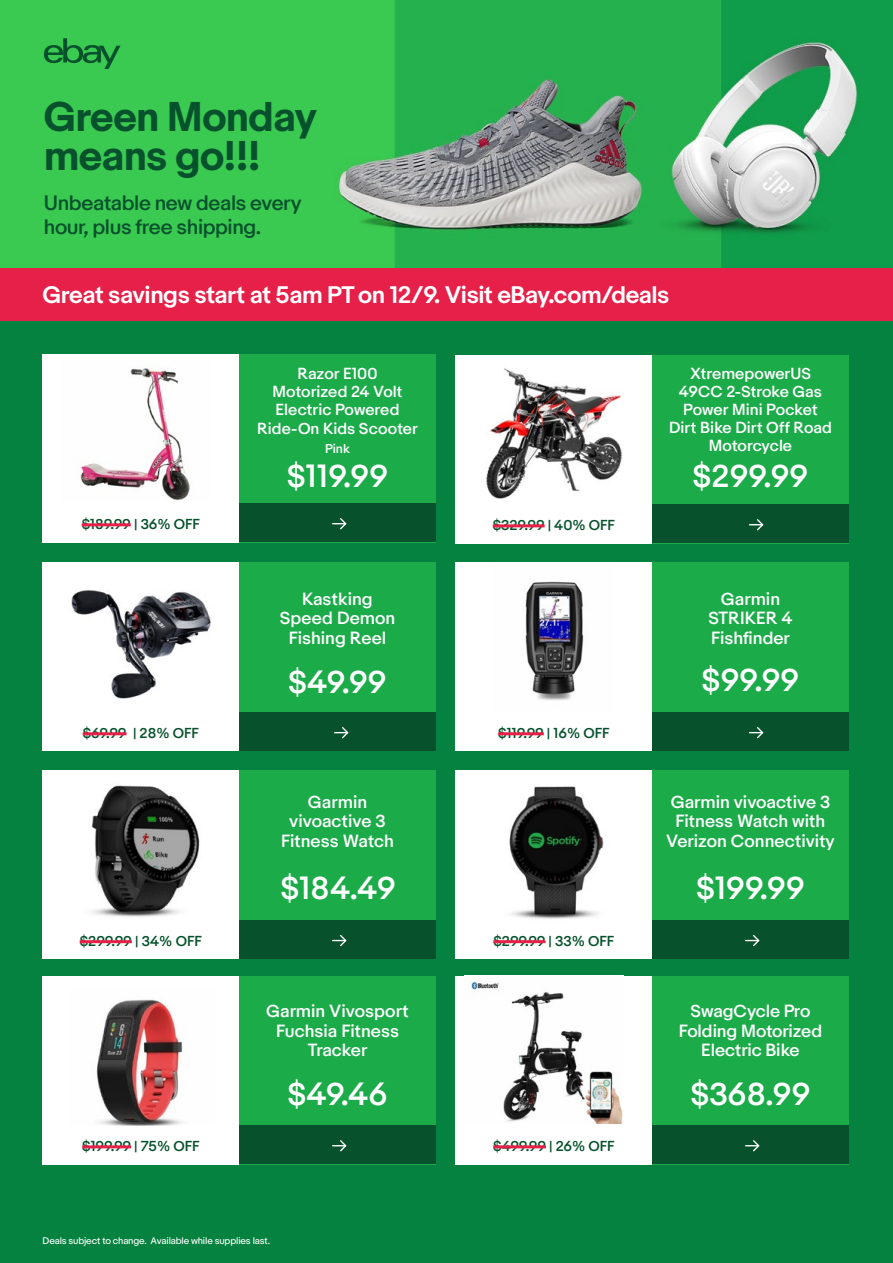
<style>
.page{position:relative;width:893px;height:1263px;background:#fff}
.page>*{position:absolute;margin:0;border:0;box-sizing:border-box;transform-origin:0 0}
.t1{font:700 39px/39px "Market Sans";letter-spacing:-.02em;color:#07522c}
.t2{font:500 30px "Market Sans";letter-spacing:-.015em;color:#fff}
.t3{font:600 22.5px "Market Sans";letter-spacing:-.02em;color:#fff}
.t4{font:500 19.5px/24px "Market Sans";letter-spacing:-.02em;color:#07522c}
.t5{font:500 16.5px/19.5px "Market Sans";color:#fff;text-align:center}
.t6{font:500 15px/18px "Market Sans";color:#fff;text-align:center}
.t7{font:500 13.5px "Market Sans";color:#07522c}
.t8{font:500 12px "Market Sans";color:#fff}
.t9{font:9px "Market Sans";letter-spacing:-.02em;color:#fff}
</style>
<div class="page">
<div style="left:0;top:279px;width:893px;height:984px;background:#05823f"></div>
<div style="left:0;top:268px;width:893px;height:53px;background:#e62048"></div>
<img style="left:0;top:0;width:893px;height:268px">
<svg style="left:44px;top:38px;width:76px;height:31px;background:#29a445"></svg>
<div style="left:239px;top:563px;width:197px;height:188px;background:#1bab49"></div>
<div style="left:239px;top:712px;width:197px;height:39px;background:#07522c"></div>
<svg style="left:335px;top:727px;width:13px;height:11px"></svg>
<div style="left:43px;top:563px;width:196px;height:188px;background:#fff"></div>
<img style="left:71px;top:590px;width:140px;height:109px">
<hr style="left:83px;top:732px;width:44px;height:3px;background:#e62048">
<div style="left:652px;top:355px;width:197px;height:188px;background:#1bab49"></div>
<div style="left:652px;top:504px;width:197px;height:39px;background:#07522c"></div>
<svg style="left:750px;top:519px;width:13px;height:11px"></svg>
<div style="left:455px;top:355px;width:197px;height:188px;background:#fff"></div>
<img style="left:486px;top:368px;width:136px;height:131px">
<hr style="left:493px;top:524px;width:52px;height:3px;background:#e62048">
<div style="left:239px;top:354px;width:197px;height:188px;background:#1bab49"></div>
<div style="left:43px;top:354px;width:196px;height:188px;background:#fff"></div>
<img style="left:80px;top:368px;width:110px;height:133px">
<hr style="left:82px;top:523px;width:49px;height:3px;background:#e62048">
<div style="left:239px;top:503px;width:197px;height:39px;background:#07522c"></div>
<svg style="left:333px;top:518px;width:13px;height:11px"></svg>
<div style="left:652px;top:563px;width:197px;height:188px;background:#1bab49"></div>
<div style="left:652px;top:712px;width:197px;height:39px;background:#07522c"></div>
<svg style="left:750px;top:727px;width:13px;height:11px"></svg>
<div style="left:455px;top:563px;width:197px;height:188px;background:#fff"></div>
<img style="left:525px;top:581px;width:59px;height:120px">
<hr style="left:498px;top:732px;width:46px;height:3px;background:#e62048">
<div style="left:239px;top:771px;width:197px;height:188px;background:#1bab49"></div>
<div style="left:239px;top:920px;width:197px;height:39px;background:#07522c"></div>
<svg style="left:333px;top:935px;width:13px;height:11px"></svg>
<div style="left:43px;top:771px;width:196px;height:188px;background:#fff"></div>
<img style="left:91px;top:785px;width:109px;height:132px">
<hr style="left:80px;top:940px;width:52px;height:3px;background:#e62048">
<div style="left:652px;top:976px;width:197px;height:188px;background:#1bab49"></div>
<div style="left:652px;top:1125px;width:197px;height:39px;background:#07522c"></div>
<svg style="left:746px;top:1140px;width:13px;height:11px"></svg>
<div style="left:455px;top:976px;width:197px;height:188px;background:#fff"></div>
<img style="left:470px;top:981px;width:153px;height:142px">
<hr style="left:493px;top:1145px;width:53px;height:3px;background:#e62048">
<div style="left:652px;top:771px;width:197px;height:188px;background:#1bab49"></div>
<div style="left:652px;top:920px;width:197px;height:39px;background:#07522c"></div>
<svg style="left:746px;top:935px;width:13px;height:11px"></svg>
<div style="left:455px;top:771px;width:197px;height:188px;background:#fff"></div>
<img style="left:509px;top:786px;width:95px;height:133px">
<hr style="left:493px;top:940px;width:52px;height:3px;background:#e62048">
<div style="left:239px;top:976px;width:197px;height:188px;background:#1bab49"></div>
<div style="left:239px;top:1125px;width:197px;height:39px;background:#07522c"></div>
<svg style="left:333px;top:1140px;width:13px;height:11px"></svg>
<div style="left:43px;top:976px;width:196px;height:188px;background:#fff"></div>
<img style="left:96px;top:999px;width:88px;height:126px">
<hr style="left:82px;top:1145px;width:49px;height:3px;background:#e62048">
<h1 class="t1" style="left:44px;top:99px;width:275px">Green Monday means go!!!</h1>
<p class="t4" style="left:44px;top:192px;width:259px">Unbeatable new deals every hour, plus free shipping.</p>
<h3 class="t3" style="left:43px;top:282px;width:628px">Great savings start at 5am PT on 12/9. Visit eBay.com/deals</h3>
<p class="t6" style="left:272px;top:365px;width:132px">Razor E100<br>Motorized 24 Volt<br>Electric Powered</p>
<p class="t6" style="left:257px;top:420px;width:162px">Ride-On Kids Scooter</p>
<p class="t8" style="left:325px;top:442px;width:26px">Pink</p>
<p class="t6" style="left:669px;top:364px;width:164px">XtremepowerUS<br>49CC 2-Stroke Gas<br>Power Mini Pocket<br>Dirt Bike Dirt Off Road<br>Motorcycle</p>
<h2 class="t2" style="left:287px;top:458px;width:103px">$119.99</h2>
<h2 class="t2" style="left:692px;top:458px;width:117px">$299.99</h2>
<p class="t7" style="left:82px;top:516px;width:120px">$189.99 | 36% OFF</p>
<p class="t7" style="left:493px;top:517px;width:124px">$329.99 | 40% OFF</p>
<p class="t5" style="left:280px;top:589px;width:117px">Kastking<br>Speed Demon<br>Fishing Reel</p>
<p class="t5" style="left:708px;top:590px;width:86px">Garmin<br>STRIKER 4<br>Fishfinder</p>
<h2 class="t2" style="left:288px;top:664px;width:100px">$49.99</h2>
<h2 class="t2" style="left:701px;top:662px;width:99px">$99.99</h2>
<p class="t7" style="left:83px;top:725px;width:118px">$69.99 | 28% OFF</p>
<p class="t7" style="left:498px;top:725px;width:113px">$119.99 | 16% OFF</p>
<p class="t5" style="left:281px;top:792px;width:114px">Garmin vivoactive 3<br>Fitness Watch</p>
<p class="t5" style="left:666px;top:792px;width:170px">Garmin vivoactive 3<br>Fitness Watch with<br>Verizon Connectivity</p>
<h2 class="t2" style="left:281px;top:870px;width:117px">$184.49</h2>
<h2 class="t2" style="left:696px;top:870px;width:110px">$199.99</h2>
<p class="t7" style="left:80px;top:933px;width:124px">$299.99 | 34% OFF</p>
<p class="t7" style="left:493px;top:933px;width:122px">$299.99 | 33% OFF</p>
<p class="t5" style="left:266px;top:1002px;width:144px">Garmin Vivosport<br>Fuchsia Fitness<br>Tracker</p>
<p class="t5" style="left:679px;top:1002px;width:145px">SwagCycle Pro<br>Folding Motorized<br>Electric Bike</p>
<h2 class="t2" style="left:287px;top:1076px;width:102px">$49.46</h2>
<h2 class="t2" style="left:690px;top:1076px;width:122px">$368.99</h2>
<p class="t7" style="left:82px;top:1138px;width:119px">$199.99 | 75% OFF</p>
<p class="t7" style="left:493px;top:1138px;width:123px">$499.99 | 26% OFF</p>
<p class="t9" style="left:43px;top:1235px;width:229px">Deals subject to change. Available while supplies last.</p>
</div>
